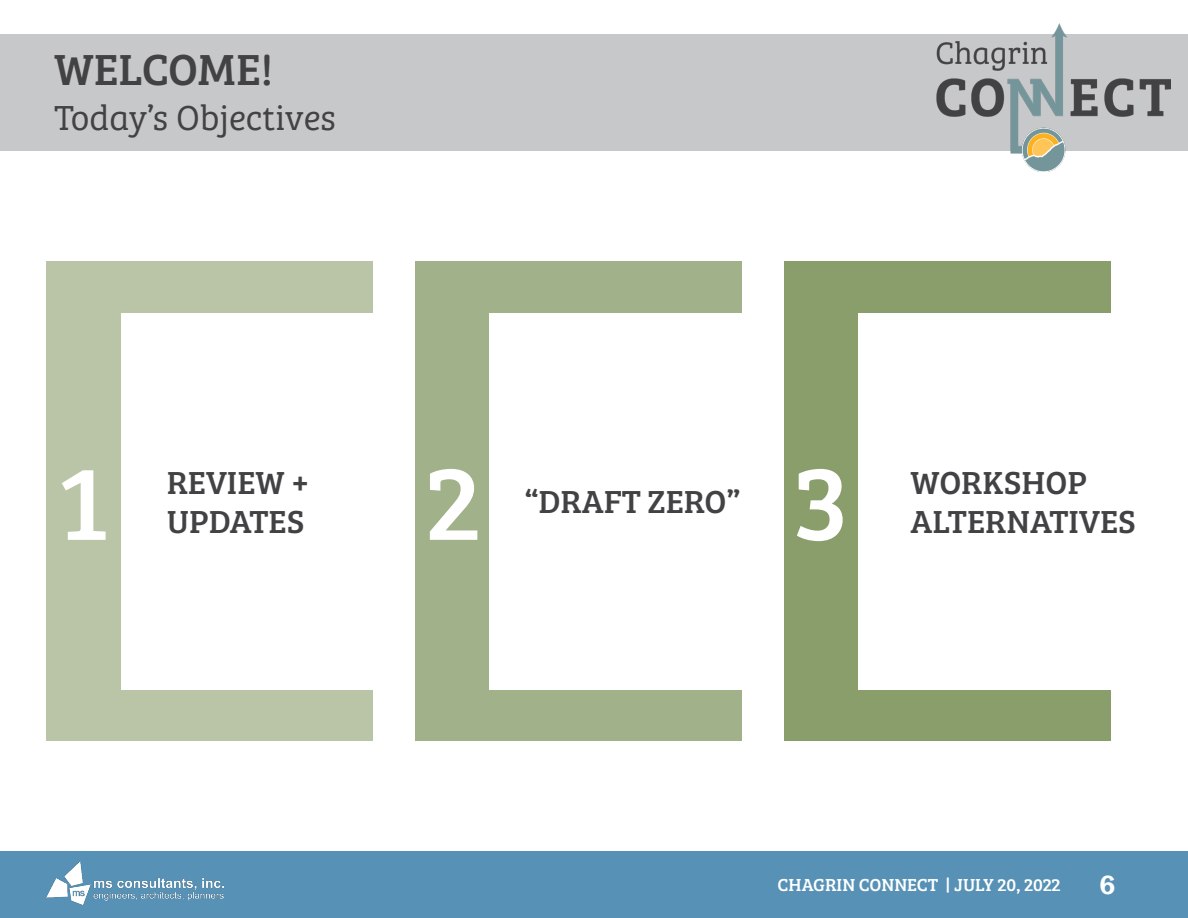
<style>
.page{position:relative;width:1188px;height:918px;background:#fff}
.page>*{position:absolute;margin:0;border:0;box-sizing:border-box;transform-origin:0 0}
.t1{font:108px "Bree Serif";color:#fff}
.t2{font:45px "Bree Serif";letter-spacing:-.005em;color:#424143}
.t3{font:36px "Bree Serif Lt";color:#424143}
.t4{font:33px/39.6px "Bree Serif";color:#424143}
.t5{font:600 27px "Franklin Gothic";color:#fff}
.t6{font:18px "Bree Serif";color:#fff}
</style>
<div class="page">
<div style="left:0;top:851px;width:1188px;height:67px;background:#5791b5"></div>
<div style="left:0;top:35px;width:1188px;height:116px;background:#c7c8ca"></div>
<img style="left:46px;top:861px;width:177px;height:44px">
<img style="left:936px;top:23px;width:234px;height:148px">
<div style="left:46px;top:261px;width:327px;height:480px;background:#b9c5a6"></div>
<div style="left:415px;top:261px;width:327px;height:480px;background:#a1b189"></div>
<div style="left:784px;top:261px;width:326px;height:480px;background:#8a9e6b"></div>
<div style="left:121px;top:313px;width:233px;height:377px;background:#fff"></div>
<div style="left:490px;top:313px;width:233px;height:377px;background:#fff"></div>
<div style="left:858px;top:313px;width:234px;height:377px;background:#fff"></div>
<div style="left:160px;top:313px;width:224px;height:377px;background:#fff"></div>
<div style="left:518px;top:313px;width:234px;height:377px;background:#fff"></div>
<div style="left:904px;top:313px;width:268px;height:377px;background:#fff"></div>
<p class="t2" style="left:54px;top:36px;width:221px">WELCOME!</p>
<p class="t3" style="left:54px;top:92px;width:284px">Today’s Objectives</p>
<p class="t1" style="left:60px;top:422px;width:49px">1</p>
<p class="t1" style="left:426px;top:422px;width:55px">2</p>
<p class="t1" style="left:794px;top:422px;width:55px">3</p>
<p class="t4" style="left:167px;top:461px;width:144px">REVIEW +<br>UPDATES</p>
<p class="t4" style="left:524px;top:480px;width:217px">“DRAFT ZERO”</p>
<p class="t4" style="left:911px;top:461px;width:227px">WORKSHOP<br>ALTERNATIVES</p>
<p class="t6" style="left:778px;top:871px;width:284px">CHAGRIN CONNECT | JULY 20, 2022</p>
<p class="t5" style="left:1099px;top:868px;width:17px">6</p>
</div>
